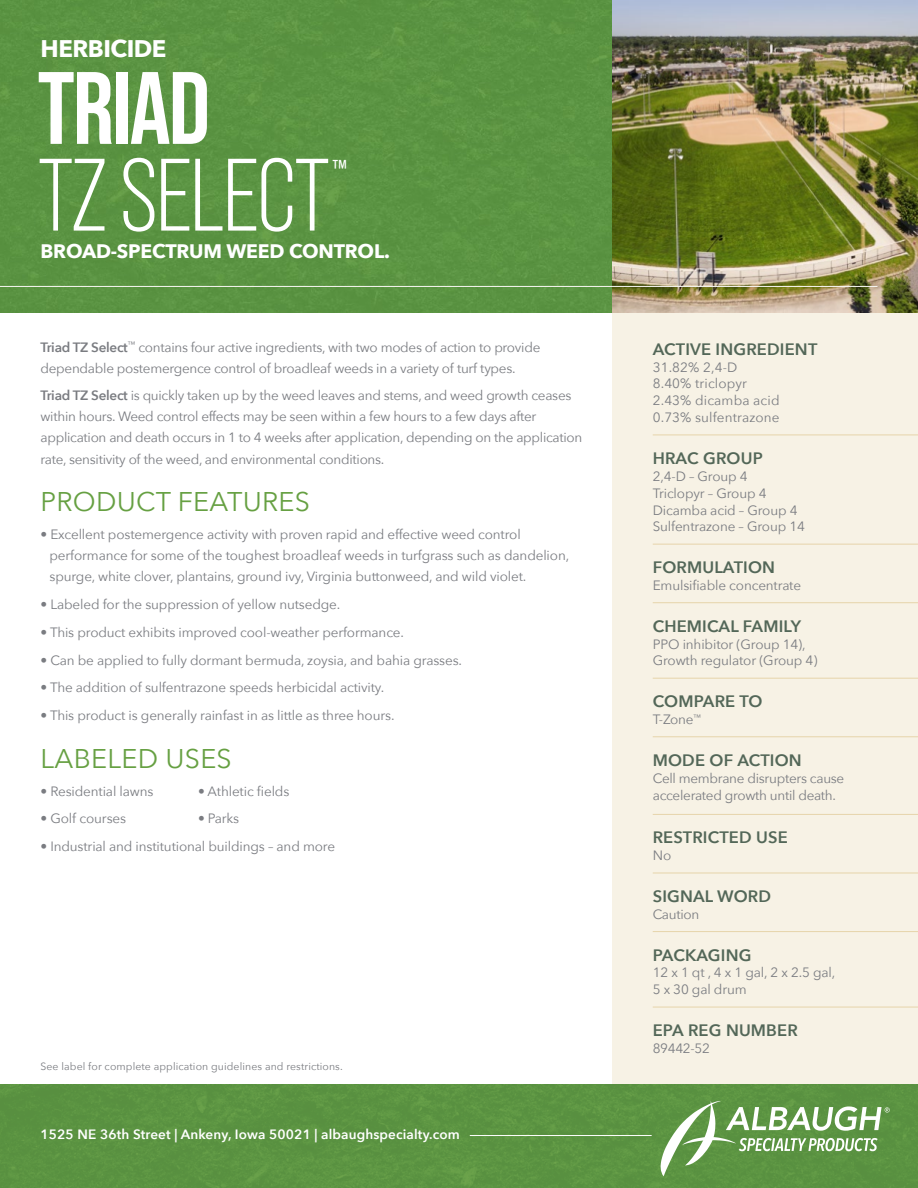
<style>
.page{position:relative;width:918px;height:1188px;background:#fff}
.page>*{position:absolute;margin:0;border:0;box-sizing:border-box;transform-origin:0 0}
.t1{font:102.6px "Bebas Neue Pro";letter-spacing:-.02em;color:#fff}
.t2{font:700 102.6px "Bebas Neue Pro";letter-spacing:-.02em;color:#fff}
.t3{font:27px "Avenir Next";letter-spacing:.01em;color:#66a042}
.t4{font:24.45px "Bebas Neue Pro";color:#fff}
.t5{font:700 24px "Avenir Next";letter-spacing:-.02em;color:#fff}
.t6{font:700 19.5px "Avenir Next";letter-spacing:-.01em;color:#fff}
.t7{font:600 16.5px "Avenir Next";letter-spacing:.01em;color:#536758}
.t8{font:13.5px/16.8px "Avenir Next";letter-spacing:-.01em;color:#7a7c81}
.t9{font:13.5px/16.8px "Avenir Next";letter-spacing:.01em;color:#7a7c81}
.t10{font:600 13.5px "Avenir Next";letter-spacing:.01em;color:#fff}
.t11{font:10.5px "Avenir Next";letter-spacing:.01em;color:#7a7c81}
.s1{font-weight:600}
</style>
<div class="page">
<div style="left:0;top:0;width:612px;height:312px;background:#5b9342"></div>
<div style="left:612px;top:274px;width:306px;height:836px;background:#f7f2e5"></div>
<hr style="left:653px;top:435px;width:265px;height:1px;background:#e6d4aa">
<hr style="left:653px;top:544px;width:265px;height:1px;background:#e6d4aa">
<hr style="left:653px;top:602px;width:265px;height:1px;background:#e6d4aa">
<hr style="left:653px;top:678px;width:265px;height:1px;background:#e6d4aa">
<hr style="left:653px;top:736px;width:265px;height:1px;background:#e6d4aa">
<hr style="left:653px;top:814px;width:265px;height:1px;background:#e6d4aa">
<hr style="left:653px;top:873px;width:265px;height:1px;background:#e6d4aa">
<hr style="left:653px;top:931px;width:265px;height:1px;background:#e6d4aa">
<hr style="left:653px;top:1007px;width:265px;height:1px;background:#e6d4aa">
<img style="left:612px;top:0;width:306px;height:312px">
<div style="left:0;top:1084px;width:918px;height:104px;background:#5b9341"></div>
<svg style="left:661px;top:1101px;width:229px;height:75px;background:#7ca967"></svg>
<hr style="left:470px;top:1135px;width:182px;height:1px;background:#fff">
<hr style="left:0;top:286px;width:878px;height:1px;background:#f9f8f4">
<h3 class="t5" style="left:40px;top:28px;width:128px">HERBICIDE</h3>
<h1 class="t2" style="left:38px;top:50px;width:174px">TRIAD</h1>
<h1 class="t1" style="left:38px;top:138px;width:294px">TZ SELECT</h1>
<h3 class="t4" style="left:332px;top:155px;width:16px">™</h3>
<h3 class="t6" style="left:40px;top:235px;width:351px">BROAD-SPECTRUM WEED CONTROL.</h3>
<p class="t8" style="left:40px;top:336px;width:501px;line-height:21px"><span class="s1">Triad TZ Select</span><sup>™</sup> contains four active ingredients, with two modes of action to provide dependable postemergence control of broadleaf weeds in a variety of turf types.</p>
<p class="t8" style="left:41px;top:385px;width:543px;line-height:21px"><span class="s1">Triad TZ Select</span> is quickly taken up by the weed leaves and stems, and weed growth ceases within hours. Weed control effects may be seen within a few hours to a few days after application and death occurs in 1 to 4 weeks after application, depending on the application rate, sensitivity of the weed, and environmental conditions.</p>
<h2 class="t3" style="left:40px;top:479px;width:271px">PRODUCT FEATURES</h2>
<p class="t8" style="left:50px;top:523px;width:521px;line-height:21px;text-indent:-9px">• Excellent postemergence activity with proven rapid and effective weed control performance for some of the toughest broadleaf weeds in turfgrass such as dandelion, spurge, white clover, plantains, ground ivy, Virginia buttonweed, and wild violet.</p>
<p class="t8" style="left:40px;top:595px;width:301px">• Labeled for the suppression of yellow nutsedge.</p>
<p class="t8" style="left:40px;top:623px;width:365px">• This product exhibits improved cool-weather performance.</p>
<p class="t8" style="left:40px;top:651px;width:423px">• Can be applied to fully dormant bermuda, zoysia, and bahia grasses.</p>
<p class="t8" style="left:40px;top:679px;width:345px">• The addition of sulfentrazone speeds herbicidal activity.</p>
<p class="t8" style="left:40px;top:706px;width:356px">• This product is generally rainfast in as little as three hours.</p>
<h2 class="t3" style="left:40px;top:736px;width:193px">LABELED USES</h2>
<p class="t8" style="left:40px;top:782px;width:115px">• Residential lawns</p>
<p class="t8" style="left:198px;top:782px;width:93px">• Athletic fields</p>
<p class="t8" style="left:40px;top:810px;width:87px">• Golf courses</p>
<p class="t8" style="left:198px;top:810px;width:43px">• Parks</p>
<p class="t8" style="left:40px;top:838px;width:296px">• Industrial and institutional buildings – and more</p>
<p class="t11" style="left:40px;top:1057px;width:304px">See label for complete application guidelines and restrictions.</p>
<p class="t10" style="left:40px;top:1123px;width:421px">1525 NE 36th Street | Ankeny, Iowa 50021 | albaughspecialty.com</p>
<p class="t7" style="left:653px;top:335px;width:166px">ACTIVE INGREDIENT</p>
<p class="t9" style="left:653px;top:358px;width:128px">31.82% 2,4-D<br>8.40% triclopyr<br>2.43% dicamba acid<br>0.73% sulfentrazone</p>
<p class="t7" style="left:653px;top:444px;width:112px">HRAC GROUP</p>
<p class="t8" style="left:653px;top:467px;width:154px">2,4-D – Group 4<br>Triclopyr – Group 4<br>Dicamba acid – Group 4<br>Sulfentrazone – Group 14</p>
<p class="t7" style="left:653px;top:553px;width:124px">FORMULATION</p>
<p class="t8" style="left:653px;top:576px;width:150px">Emulsifiable concentrate</p>
<p class="t7" style="left:653px;top:612px;width:150px">CHEMICAL FAMILY</p>
<p class="t8" style="left:653px;top:635px;width:166px">PPO inhibitor (Group 14),<br>Growth regulator (Group 4)</p>
<p class="t7" style="left:653px;top:687px;width:111px">COMPARE TO</p>
<p class="t8" style="left:653px;top:710px;width:50px">T-Zone<sup>™</sup></p>
<p class="t7" style="left:653px;top:746px;width:151px">MODE OF ACTION</p>
<p class="t8" style="left:653px;top:769px;width:193px">Cell membrane disrupters cause accelerated growth until death.</p>
<p class="t7" style="left:653px;top:824px;width:137px">RESTRICTED USE</p>
<p class="t8" style="left:653px;top:847px;width:20px">No</p>
<p class="t7" style="left:653px;top:882px;width:120px">SIGNAL WORD</p>
<p class="t8" style="left:653px;top:905px;width:48px">Caution</p>
<p class="t7" style="left:653px;top:941px;width:100px">PACKAGING</p>
<p class="t8" style="left:653px;top:964px;width:184px">12 x 1 qt , 4 x 1 gal, 2 x 2.5 gal,<br>5 x 30 gal drum</p>
<p class="t7" style="left:653px;top:1016px;width:147px">EPA REG NUMBER</p>
<p class="t8" style="left:653px;top:1039px;width:59px">89442-52</p>
</div>
